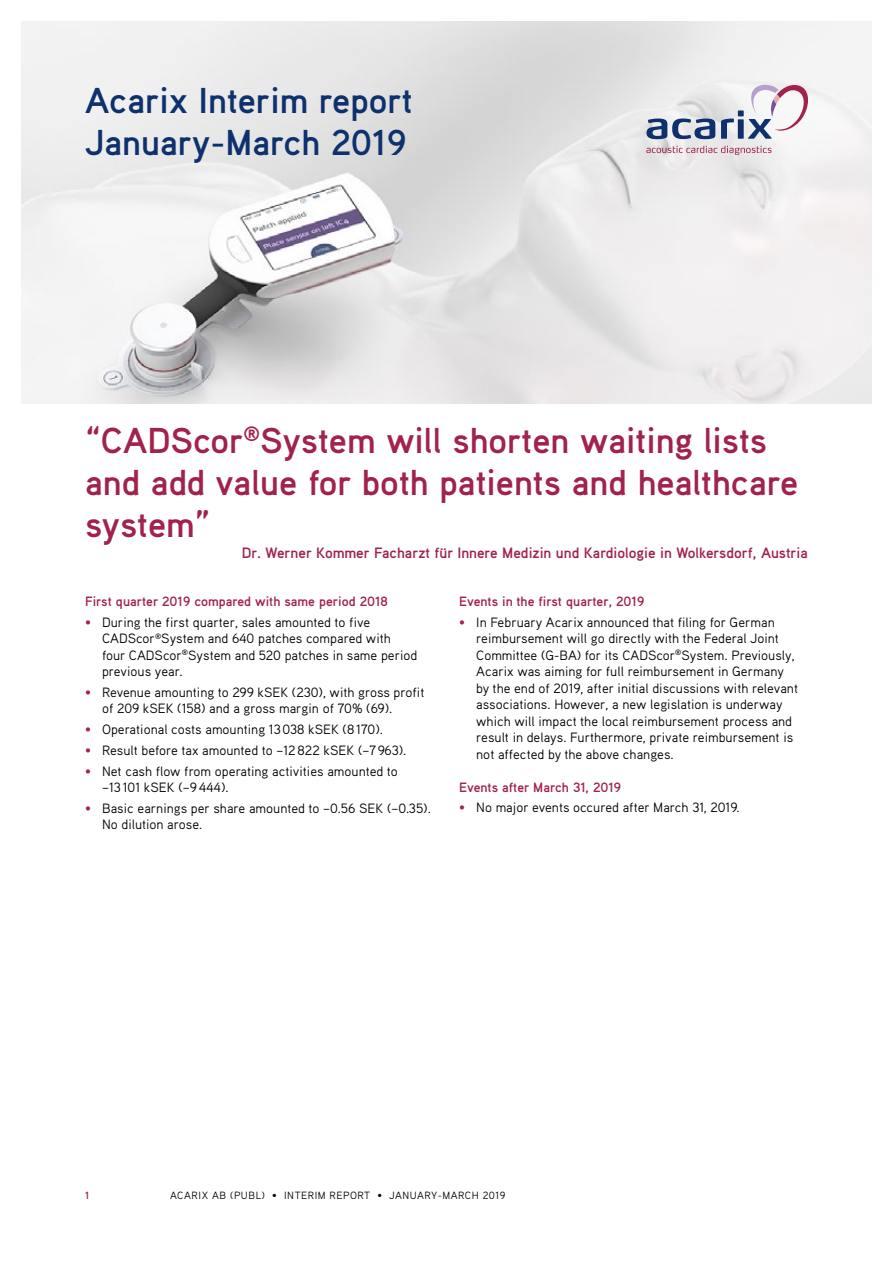
<style>
.page{position:relative;width:893px;height:1263px;background:#fff}
.page>*{position:absolute;margin:0;border:0;box-sizing:border-box;transform-origin:0 0}
.t1{font:700 36px/42px "Aaux Pro OT";color:#a1224c}
.t2{font:700 36px/42px "Aaux Pro OT";color:#0e306d}
.t3{font:700 15px "Aaux Pro OT";color:#a1224c}
.t4{font:13.5px/16.5px "Aaux Pro OT";color:#000}
.t5{font:700 13.5px "Aaux Pro OT";color:#a1224c}
.t6{font:10.5px "Aaux Pro OT";letter-spacing:.05em;color:#000}
.t7{font:700 10.5px "Aaux Pro OT";color:#a1224c}
.s1{color:#a1224c}
</style>
<div class="page">
<img style="left:21px;top:21px;width:851px;height:383px">
<svg style="left:646px;top:118px;width:69px;height:21px"></svg>
<svg style="left:721px;top:83px;width:89px;height:56px"></svg>
<svg style="left:646px;top:146px;width:125px;height:9px"></svg>
<h1 class="t2" style="left:85px;top:78px;width:329px">Acarix Interim report<br>January-March 2019</h1>
<h1 class="t1" style="left:85px;top:419px;width:715px">“CADScor<sup>®</sup>System will shorten waiting lists and add value for both patients and healthcare system”</h1>
<p class="t3" style="left:242px;top:543px;width:567px">Dr. Werner Kommer Facharzt für Innere Medizin und Kardiologie in Wolkersdorf, Austria</p>
<p class="t5" style="left:85px;top:592px;width:304px">First quarter 2019 compared with same period 2018</p>
<p class="t4" style="left:102px;top:613px;width:317px;text-indent:-17px"><span class="s1">•</span> During the first quarter, sales amounted to five CADScor<sup>®</sup>System and 640 patches compared with four CADScor<sup>®</sup>System and 520 patches in same period previous year.</p>
<p class="t4" style="left:102px;top:683px;width:324px;text-indent:-17px"><span class="s1">•</span> Revenue amounting to 299 kSEK (230), with gross profit of 209 kSEK (158) and a gross margin of 70% (69).</p>
<p class="t4" style="left:85px;top:721px;width:299px"><span class="s1">•</span> Operational costs amounting 13 038 kSEK (8 170).</p>
<p class="t4" style="left:85px;top:741px;width:323px"><span class="s1">•</span> Result before tax amounted to –12 822 kSEK (–7 963).</p>
<p class="t4" style="left:102px;top:762px;width:297px;text-indent:-17px"><span class="s1">•</span> Net cash flow from operating activities amounted to –13 101 kSEK (–9 444).</p>
<p class="t4" style="left:102px;top:799px;width:330px;text-indent:-17px"><span class="s1">•</span> Basic earnings per share amounted to –0.56 SEK (–0.35).<br>No dilution arose.</p>
<p class="t5" style="left:459px;top:592px;width:187px">Events in the first quarter, 2019</p>
<p class="t4" style="left:476px;top:613px;width:323px;text-indent:-17px"><span class="s1">•</span> In February Acarix announced that filing for German reimbursement will go directly with the Federal Joint Committee (G-BA) for its CADScor<sup>®</sup>System. Previously, Acarix was aiming for full reimbursement in Germany by the end of 2019, after initial discussions with relevant associations. However, a new legislation is underway which will impact the local reimbursement process and result in delays. Furthermore, private reimbursement is not affected by the above changes.</p>
<p class="t5" style="left:459px;top:778px;width:164px">Events after March 31, 2019</p>
<p class="t4" style="left:459px;top:799px;width:282px"><span class="s1">•</span> No major events occured after March 31, 2019.</p>
<p class="t7" style="left:85px;top:1188px;width:6px">1</p>
<p class="t6" style="left:170px;top:1188px;width:337px">ACARIX AB (PUBL) • INTERIM REPORT • JANUARY-MARCH 2019</p>
</div>
